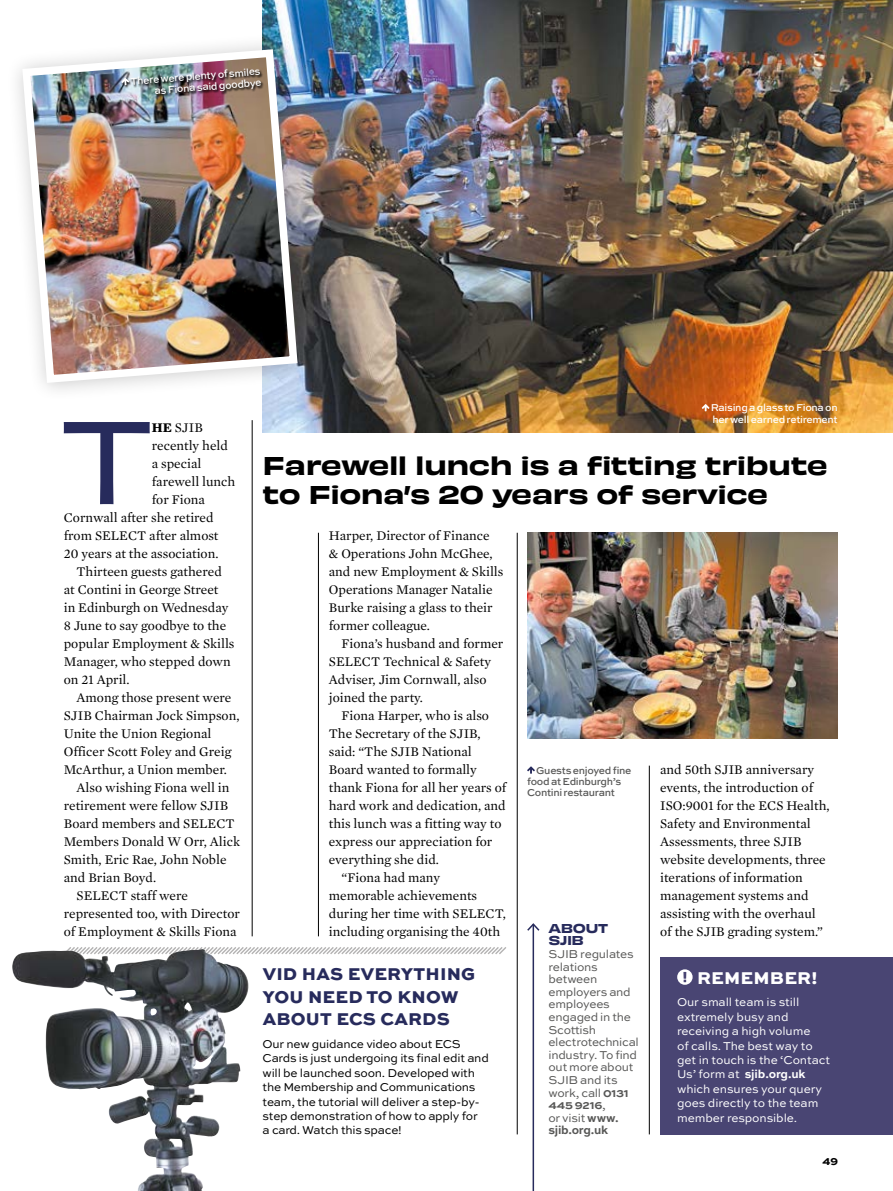
<style>
.page{position:relative;width:893px;height:1191px;background:#fff}
.page>*{position:absolute;margin:0;border:0;box-sizing:border-box;transform-origin:0 0}
.Serif__Drop_Cap{font:expanded 109.5px "Obviously";color:#272b5c}
.Header__Medium{font:24px/28.8px "Obviously Wide Semi";letter-spacing:-.025em;color:#000}
.Header__Small{font:800 18px/22.5px "Sweet Sans Pro";letter-spacing:.01em;color:#272b5c}
.Header__Small-2{font:800 18px "Sweet Sans Pro";letter-spacing:.01em;color:#fff}
.Serif__Indent{font:13.5px/18px "Mercury Text G1 Roman";color:#000}
.Serif__Drop_Cap-2{font:13.5px "Mercury Text G1 Roman";color:#000}
.Sans__Indent{font:12px/14.4px "Sweet Sans Pro";letter-spacing:-.02em;color:#000}
.Sans__No_Indent{font:12px/14.4px "Sweet Sans Pro";letter-spacing:-.01em;color:#fff}
.News__X-Ref{font:12px/12.6px "Sweet Sans Pro";letter-spacing:-.02em;color:#575756}
.t1{font:500 10.5px/11.2px "Sweet Sans Pro";letter-spacing:-.03em;color:#fff}
.t2{font:500 10.5px/11.2px "Sweet Sans Pro";letter-spacing:-.03em;color:#575756}
.t3{font:800 10.5px "Sweet Sans Pro";color:#000}
.s1{font-family:"Mercury Text G1";font-weight:700}
.s2{font-family:"Obviously Wide Semi";color:#272b5c}
.s3{font-weight:700}
</style>
<div class="page">
<hr style="left:533px;top:924px;width:1px;height:267px;background:#272b5c">
<svg style="left:527px;top:923px;width:13px;height:9px"></svg>
<div style="left:660px;top:956px;width:233px;height:178px;background:#494573"></div>
<svg style="left:677px;top:969px;width:16px;height:15px"></svg>
<svg style="left:68px;top:947px;width:438px;height:8px"></svg>
<img style="left:263px;top:0;width:630px;height:432px">
<div style="left:5px;top:33px;width:312px;height:369px;background:#000;opacity:.2"></div>
<img style="left:18px;top:45px;width:284px;height:342px">
<hr style="left:252px;top:420px;width:1px;height:516px;background:#000">
<hr style="left:318px;top:533px;width:1px;height:403px;background:#000">
<hr style="left:517px;top:533px;width:1px;height:601px;background:#000">
<hr style="left:649px;top:765px;width:1px;height:369px;background:#000">
<svg style="left:702px;top:404px;width:7px;height:7px"></svg>
<img style="left:121px;top:68px;width:143px;height:29px">
<svg style="left:122px;top:78px;width:7px;height:7px"></svg>
<img style="left:528px;top:533px;width:310px;height:205px">
<svg style="left:527px;top:766px;width:8px;height:7px"></svg>
<img style="left:12px;top:949px;width:187px;height:233px">
<p class="t1" style="left:130px;top:75px;width:132px;text-align:right;rotate:-4deg">There were plenty of smiles as Fiona said goodbye</p>
<p class="Serif__Drop_Cap" style="left:62px;top:376px;width:92px">T</p>
<p class="Serif__Drop_Cap-2" style="left:152px;top:420px;width:53px"><span class="s1">HE</span> SJIB</p>
<p class="Serif__Drop_Cap-2" style="left:152px;top:438px;width:78px">recently held</p>
<p class="Serif__Drop_Cap-2" style="left:152px;top:456px;width:51px">a special</p>
<p class="Serif__Drop_Cap-2" style="left:152px;top:474px;width:85px">farewell lunch</p>
<p class="Serif__Drop_Cap-2" style="left:152px;top:492px;width:55px">for Fiona</p>
<p class="Serif__Drop_Cap-2" style="left:64px;top:510px;width:151px">Cornwall after she retired</p>
<p class="Serif__Drop_Cap-2" style="left:64px;top:528px;width:156px">from SELECT after almost</p>
<p class="Serif__Drop_Cap-2" style="left:64px;top:546px;width:156px">20 years at the association.</p>
<p class="Serif__Indent" style="left:64px;top:563px;width:172px;text-indent:13px">Thirteen guests gathered at Contini in George Street<br>in Edinburgh on Wednesday<br>8 June to say goodbye to the popular Employment &amp; Skills<br>Manager, who stepped down on 21 April.</p>
<p class="Serif__Indent" style="left:64px;top:689px;width:177px;text-indent:13px">Among those present were<br>SJIB Chairman Jock Simpson,<br>Unite the Union Regional<br>Officer Scott Foley and Greig<br>McArthur, a Union member.</p>
<p class="Serif__Indent" style="left:64px;top:779px;width:178px;text-indent:13px">Also wishing Fiona well in retirement were fellow SJIB<br>Board members and SELECT<br>Members Donald W Orr, Alick<br>Smith, Eric Rae, John Noble and Brian Boyd.</p>
<p class="Serif__Indent" style="left:64px;top:887px;width:178px;text-indent:13px">SELECT staff were represented too, with Director of Employment &amp; Skills Fiona</p>
<p class="t1" style="left:711px;top:402px;width:128px">Raising a glass to Fiona on her well earned retirement</p>
<p class="Header__Medium" style="left:263px;top:449px;width:567px">Farewell lunch is a fitting tribute to Fiona’s 20 years of service</p>
<p class="Serif__Indent" style="left:329px;top:527px;width:176px">Harper, Director of Finance<br>&amp; Operations John McGhee, and new Employment &amp; Skills<br>Operations Manager Natalie<br>Burke raising a glass to their former colleague.</p>
<p class="Serif__Indent" style="left:329px;top:635px;width:176px;text-indent:13px">Fiona’s husband and former<br>SELECT Technical &amp; Safety<br>Adviser, Jim Cornwall, also joined the party.</p>
<p class="Serif__Indent" style="left:329px;top:707px;width:179px;text-indent:13px">Fiona Harper, who is also<br>The Secretary of the SJIB, said: “The SJIB National<br>Board wanted to formally thank Fiona for all her years of hard work and dedication, and this lunch was a fitting way to express our appreciation for everything she did.</p>
<p class="Serif__Indent" style="left:329px;top:869px;width:178px;text-indent:13px">“Fiona had many memorable achievements during her time with SELECT, including organising the 40th</p>
<p class="Serif__Indent" style="left:660px;top:761px;width:171px">and 50th SJIB anniversary events, the introduction of<br>ISO:9001 for the ECS Health,<br>Safety and Environmental<br>Assessments, three SJIB website developments, three iterations of information management systems and assisting with the overhaul of the SJIB grading system.”</p>
<p class="t2" style="left:527px;top:764px;width:106px;text-indent:9px">Guests enjoyed fine food at Edinburgh’s<br>Contini restaurant</p>
<p class="News__X-Ref" style="left:548px;top:922px;width:92px"><span class="s2">ABOUT<br>SJIB<br></span>SJIB regulates relations between employers and employees engaged in the<br>Scottish electrotechnical industry. To find out more about<br>SJIB and its work, call <span class="s3">0131<br>445 9216</span>,<br>or visit <span class="s3">www. sjib.org.uk</span></p>
<p class="Header__Small" style="left:263px;top:961px;width:214px">VID HAS EVERYTHING<br>YOU NEED TO KNOW<br>ABOUT ECS CARDS</p>
<p class="Sans__Indent" style="left:263px;top:1036px;width:228px">Our new guidance video about ECS Cards is just undergoing its final edit and will be launched soon. Developed with the Membership and Communications team, the tutorial will deliver a step-by&shy;step demonstration of how to apply for<br>a card. Watch this space!</p>
<p class="Header__Small-2" style="left:697px;top:963px;width:122px">REMEMBER!</p>
<p class="Sans__No_Indent" style="left:677px;top:994px;width:154px">Our small team is still extremely busy and receiving a high volume<br>of calls. The best way to get in touch is the ‘Contact<br>Us’ form at <span class="s3">sjib.org.uk </span>which ensures your query goes directly to the team member responsible.</p>
<p class="t3" style="left:822px;top:1152px;width:17px">49</p>
</div>
